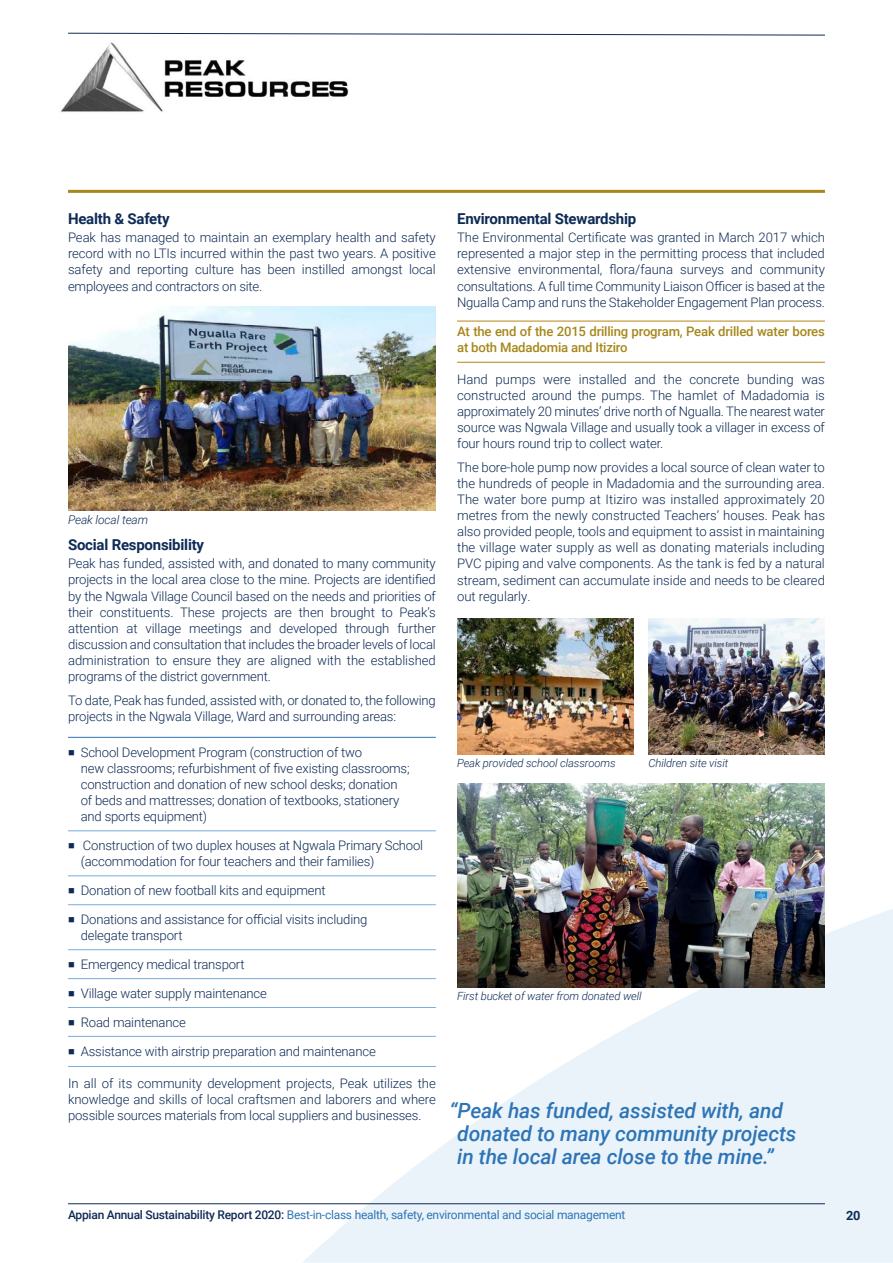
<style>
.page{position:relative;width:893px;height:1263px;background:#fff}
.page>*{position:absolute;margin:0;border:0;box-sizing:border-box;transform-origin:0 0}
.t1{font:italic 500 21px/23.2px "Roboto";letter-spacing:-.005em;color:#2e75b6}
.t2{font:700 15px "Roboto";letter-spacing:-.015em;color:#0d2b55}
.t3{font:300 13.2px/16.2px "Roboto";letter-spacing:-.015em;color:#0d2b55;text-align:justify}
.t4{font:500 13.2px/16.2px "Roboto";letter-spacing:-.015em;color:#a6871c}
.t5{font:700 12.75px "Roboto";color:#0d2b55}
.t6{font:12px "Roboto";letter-spacing:-.02em;color:#2e75b6}
.t7{font:italic 300 12px "Roboto";letter-spacing:-.01em;color:#0d2b55}
.t8{font:italic 300 11.25px "Roboto";letter-spacing:-.01em;color:#0d2b55}
.s1{font-weight:500;color:#0d2b55}
</style>
<div class="page">
<svg style="left:302px;top:909px;width:591px;height:354px;fill:#ebf3fa"></svg>
<svg style="left:68px;top:33px;width:757px;height:3px"></svg>
<hr style="left:68px;top:190px;width:757px;height:3px;background:#a6871c">
<hr style="left:68px;top:1203px;width:757px;height:1px;background:#0d2b55">
<img style="left:61px;top:35px;width:298px;height:77px">
<hr style="left:68px;top:737px;width:368px;height:1px;background:#2e75b6">
<hr style="left:68px;top:830px;width:368px;height:1px;background:#78addd">
<hr style="left:68px;top:875px;width:368px;height:1px;background:#78addd">
<hr style="left:68px;top:904px;width:368px;height:1px;background:#78addd">
<hr style="left:68px;top:949px;width:368px;height:1px;background:#78addd">
<hr style="left:68px;top:978px;width:368px;height:1px;background:#78addd">
<hr style="left:68px;top:1007px;width:368px;height:1px;background:#78addd">
<hr style="left:68px;top:1036px;width:368px;height:1px;background:#78addd">
<hr style="left:68px;top:1066px;width:368px;height:1px;background:#78addd">
<hr style="left:457px;top:321px;width:368px;height:1px;background:#b9840f">
<hr style="left:457px;top:362px;width:368px;height:1px;background:#b9840f">
<img style="left:68px;top:306px;width:368px;height:204px">
<img style="left:457px;top:783px;width:368px;height:204px">
<img style="left:457px;top:618px;width:177px;height:136px">
<img style="left:648px;top:618px;width:177px;height:136px">
<p class="t2" style="left:68px;top:210px;width:103px">Health &amp; Safety</p>
<p class="t3" style="left:68px;top:229px;width:369px">Peak has managed to maintain an exemplary health and safety record with no LTIs incurred within the past two years. A positive safety and reporting culture has been instilled amongst local employees and contractors on site.</p>
<p class="t7" style="left:68px;top:513px;width:82px">Peak local team</p>
<p class="t2" style="left:68px;top:536px;width:138px">Social Responsibility</p>
<p class="t3" style="left:68px;top:556px;width:369px">Peak has funded, assisted with, and donated to many community projects in the local area close to the mine. Projects are identified by the Ngwala Village Council based on the needs and priorities of their constituents. These projects are then brought to Peak’s attention at village meetings and developed through further discussion and consultation that includes the broader levels of local administration to ensure they are aligned with the established programs of the district government.</p>
<p class="t3" style="left:68px;top:692px;width:369px">To date, Peak has funded, assisted with, or donated to, the following projects in the Ngwala Village, Ward and surrounding areas:</p>
<p class="t3" style="left:81px;top:744px;width:330px;text-align:left;text-indent:-13px">■ School Development Program (construction of two<br>new classrooms; refurbishment of five existing classrooms; construction and donation of new school desks; donation of beds and mattresses; donation of textbooks, stationery and sports equipment)</p>
<p class="t3" style="left:81px;top:837px;width:344px;text-indent:-13px">■ Construction of two duplex houses at Ngwala Primary School (accommodation for four teachers and their families)</p>
<p class="t3" style="left:68px;top:882px;width:259px">■ Donation of new football kits and equipment</p>
<p class="t3" style="left:81px;top:911px;width:288px;text-indent:-13px">■ Donations and assistance for official visits including delegate transport</p>
<p class="t3" style="left:68px;top:956px;width:178px">■ Emergency medical transport</p>
<p class="t3" style="left:68px;top:985px;width:200px">■ Village water supply maintenance</p>
<p class="t3" style="left:68px;top:1014px;width:119px">■ Road maintenance</p>
<p class="t3" style="left:68px;top:1043px;width:309px">■ Assistance with airstrip preparation and maintenance</p>
<p class="t3" style="left:68px;top:1075px;width:369px">In all of its community development projects, Peak utilizes the knowledge and skills of local craftsmen and laborers and where possible sources materials from local suppliers and businesses.</p>
<p class="t2" style="left:457px;top:210px;width:181px">Environmental Stewardship</p>
<p class="t3" style="left:457px;top:229px;width:369px">The Environmental Certificate was granted in March 2017 which represented a major step in the permitting process that included extensive environmental, flora/fauna surveys and community consultations. A full time Community Liaison Officer is based at the Ngualla Camp and runs the Stakeholder Engagement Plan process.</p>
<p class="t4" style="left:457px;top:324px;width:369px">At the end of the 2015 drilling program, Peak drilled water bores at both Madadomia and Itiziro</p>
<p class="t3" style="left:457px;top:371px;width:369px">Hand pumps were installed and the concrete bunding was constructed around the pumps. The hamlet of Madadomia is approximately 20 minutes’ drive north of Ngualla. The nearest water source was Ngwala Village and usually took a villager in excess of four hours round trip to collect water.</p>
<p class="t3" style="left:457px;top:459px;width:369px">The bore-hole pump now provides a local source of clean water to the hundreds of people in Madadomia and the surrounding area.<br>The water bore pump at Itiziro was installed approximately 20 metres from the newly constructed Teachers’ houses. Peak has also provided people, tools and equipment to assist in maintaining the village water supply as well as donating materials including PVC piping and valve components. As the tank is fed by a natural stream, sediment can accumulate inside and needs to be cleared out regularly.</p>
<p class="t8" style="left:457px;top:757px;width:160px">Peak provided school classrooms</p>
<p class="t8" style="left:648px;top:757px;width:81px">Children site visit</p>
<p class="t8" style="left:457px;top:990px;width:186px">First bucket of water from donated well</p>
<p class="t1" style="left:457px;top:1099px;width:341px;text-indent:-8px">“Peak has funded, assisted with, and donated to many community projects in the local area close to the mine.”</p>
<p class="t6" style="left:68px;top:1208px;width:559px"><span class="s1">Appian Annual Sustainability Report 2020:</span> Best-in-class health, safety, environmental and social management</p>
<p class="t5" style="left:846px;top:1208px;width:16px">20</p>
</div>
